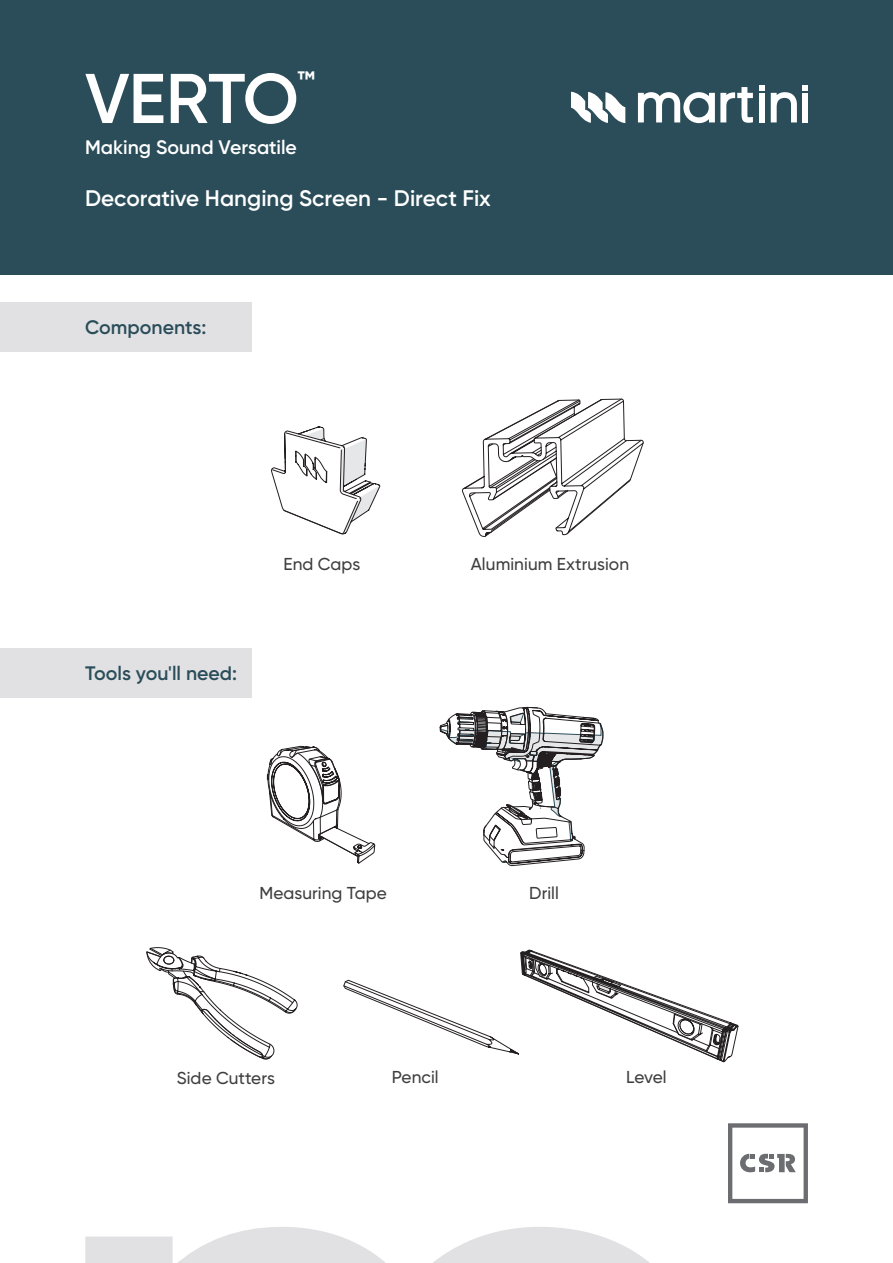
<style>
.page{position:relative;width:893px;height:1263px;background:#fff}
.page>*{position:absolute;margin:0;border:0;box-sizing:border-box;transform-origin:0 0}
.Subheads_13pt{font:600 70.2px "Gilroy";letter-spacing:-.015em;color:#fff}
.Front_Back_Page_Subc{font:600 22.5px "Gilroy";color:#fff}
.Subheads_13pt-2{font:600 19.5px "Gilroy";color:#2a4d59}
.Front_Back_Page_Subc-2{font:600 19.5px "Gilroy";color:#fff}
.Body_Copy_11_5pt{font:500 17.25px "Gilroy";letter-spacing:.005em;color:#3e3e3f}
</style>
<div class="page">
<div style="left:0;top:0;width:893px;height:274px;background:#2a4d59"></div>
<div style="left:0;top:302px;width:251px;height:50px;background:#e1e1e4"></div>
<div style="left:0;top:649px;width:251px;height:49px;background:#e1e1e4"></div>
<svg style="left:571px;top:92px;width:54px;height:31px"></svg>
<svg style="left:771px;top:85px;width:37px;height:37px"></svg>
<div style="left:802px;top:93px;width:6px;height:29px;background:#fff"></div>
<svg style="left:638px;top:87px;width:115px;height:36px"></svg>
<div style="left:759px;top:93px;width:6px;height:29px;background:#fff"></div>
<svg style="left:759px;top:85px;width:6px;height:6px"></svg>
<svg style="left:728px;top:1123px;width:80px;height:80px"></svg>
<svg style="left:85px;top:1227px;width:565px;height:36px"></svg>
<svg style="left:271px;top:426px;width:110px;height:108px"></svg>
<svg style="left:146px;top:1001px;width:152px;height:262px"></svg>
<svg style="left:146px;top:947px;width:150px;height:113px"></svg>
<svg style="left:267px;top:746px;width:109px;height:118px"></svg>
<svg style="left:528px;top:949px;width:210px;height:210px"></svg>
<svg style="left:343px;top:950px;width:395px;height:112px"></svg>
<svg style="left:440px;top:398px;width:204px;height:468px"></svg>
<p class="Subheads_13pt" style="left:85px;top:55px;width:232px">VERTO<sup>™</sup></p>
<p class="Front_Back_Page_Subc-2" style="left:85px;top:135px;width:213px">Making Sound Versatile</p>
<p class="Front_Back_Page_Subc" style="left:85px;top:185px;width:407px">Decorative Hanging Screen - Direct Fix</p>
<p class="Subheads_13pt-2" style="left:85px;top:315px;width:123px">Components:</p>
<p class="Subheads_13pt-2" style="left:85px;top:661px;width:153px">Tools you'll need:</p>
<p class="Body_Copy_11_5pt" style="left:284px;top:553px;width:78px">End Caps</p>
<p class="Body_Copy_11_5pt" style="left:471px;top:553px;width:160px">Aluminium Extrusion</p>
<p class="Body_Copy_11_5pt" style="left:259px;top:882px;width:129px">Measuring Tape</p>
<p class="Body_Copy_11_5pt" style="left:529px;top:882px;width:31px">Drill</p>
<p class="Body_Copy_11_5pt" style="left:177px;top:1067px;width:100px">Side Cutters</p>
<p class="Body_Copy_11_5pt" style="left:392px;top:1066px;width:49px">Pencil</p>
<p class="Body_Copy_11_5pt" style="left:626px;top:1066px;width:42px">Level</p>
</div>
